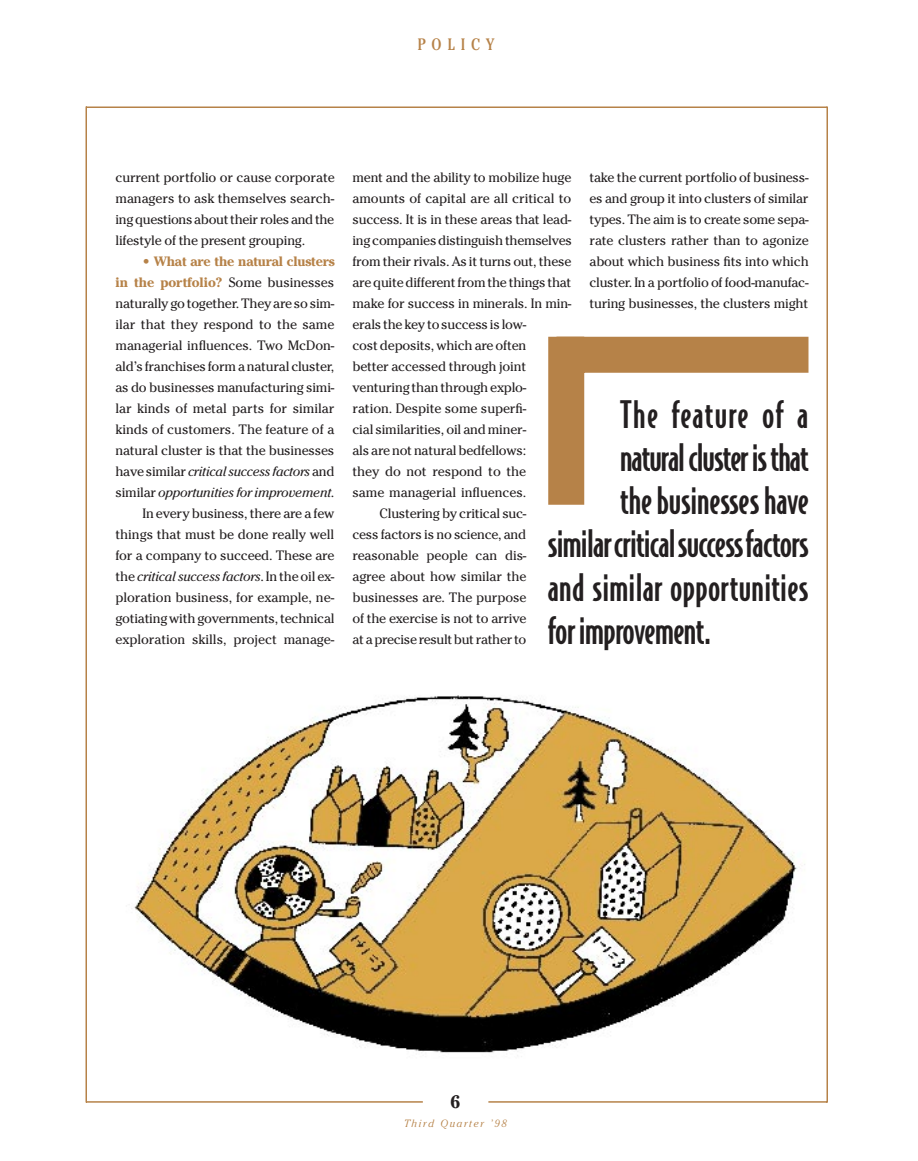
<style>
.page{position:relative;width:918px;height:1161px;background:#fff}
.page>*{position:absolute;margin:0;border:0;box-sizing:border-box;transform-origin:0 0}
.t1{font:500 36px "Bodega Sans";letter-spacing:-.01em;color:#231f20}
.t2{font:500 36px "Bodega Sans";letter-spacing:.01em;color:#231f20}
.t3{font:500 36px "Bodega Sans";letter-spacing:.035em;color:#231f20}
.t4{font:700 18px "Cheltenham";color:#231f20}
.t5{font:condensed 16.5px "Cheltenham";letter-spacing:.355em;color:#b68248}
.t6{font:13.5px/21px "Cheltenham";letter-spacing:-.015em;color:#231f20;text-align:justify}
.t7{font:italic 300 10.5px "Cheltenham";letter-spacing:.16em;color:#b68248}
.s1{font-weight:700;color:#b68248}
.s2{font-style:italic}
</style>
<div class="page">
<hr style="left:86px;top:106px;width:741px;height:2px;background:#b68248">
<hr style="left:86px;top:1101px;width:741px;height:2px;background:#b68248">
<hr style="left:86px;top:106px;width:1px;height:996px;background:#b68248">
<hr style="left:826px;top:106px;width:2px;height:996px;background:#b68248">
<svg style="left:379px;top:1101px;width:153px;height:2px"></svg>
<img style="left:131px;top:695px;width:674px;height:358px">
<div style="left:556px;top:337px;width:252px;height:36px;background:#b68248"></div>
<div style="left:548px;top:337px;width:36px;height:168px;background:#b68248"></div>
<p class="t5" style="left:418px;top:38px;width:78px">POLICY</p>
<p class="t6" style="left:116px;top:168px;width:221px">current portfolio or cause corporate managers to ask themselves search&shy;ing questions about their roles and the lifestyle of the present grouping.</p>
<p class="t6" style="left:115px;top:252px;width:221px;text-align:right"><span class="s1">• What are the natural clusters<br>in the portfolio?</span> Some businesses naturally go together. They are so sim&shy;ilar that they respond to the same managerial influences. Two McDon&shy;ald’s franchises form a natural cluster, as do businesses manufacturing simi&shy;lar kinds of metal parts for similar kinds of customers. The feature of a natural cluster is that the businesses have similar <span class="s2">critical success factors</span> and similar <span class="s2">opportunities for improvement</span>.<br>In every business, there are a few things that must be done really well for a company to succeed. These are the <span class="s2">critical success factors</span>. In the oil ex&shy;ploration business, for example, ne&shy;gotiating with governments, technical exploration skills, project manage-</p>
<p class="t6" style="left:589px;top:168px;width:221px">take the current portfolio of business&shy;es and group it into clusters of similar types. The aim is to create some sepa&shy;rate clusters rather than to agonize about which business fits into which cluster. In a portfolio of food-manufac&shy;turing businesses, the clusters might</p>
<p class="t6" style="left:352px;top:168px;width:220px">ment and the ability to mobilize huge</p>
<p class="t6" style="left:352px;top:189px;width:220px">amounts of capital are all critical to</p>
<p class="t6" style="left:352px;top:210px;width:220px">success. It is in these areas that lead-</p>
<p class="t6" style="left:352px;top:231px;width:221px">ing companies distinguish themselves</p>
<p class="t6" style="left:352px;top:252px;width:220px">from their rivals. As it turns out, these</p>
<p class="t6" style="left:352px;top:273px;width:220px">are quite different from the things that</p>
<p class="t6" style="left:352px;top:294px;width:220px">make for success in minerals. In min-</p>
<p class="t6" style="left:352px;top:315px;width:175px">erals the key to success is low-</p>
<p class="t6" style="left:352px;top:336px;width:175px">cost deposits, which are often</p>
<p class="t6" style="left:352px;top:357px;width:175px">better accessed through joint</p>
<p class="t6" style="left:352px;top:378px;width:175px">venturing than through explo-</p>
<p class="t6" style="left:352px;top:399px;width:175px">ration. Despite some superfi-</p>
<p class="t6" style="left:352px;top:420px;width:175px">cial similarities, oil and miner-</p>
<p class="t6" style="left:352px;top:441px;width:175px">als are not natural bedfellows:</p>
<p class="t6" style="left:352px;top:462px;width:175px">they do not respond to the</p>
<p class="t6" style="left:352px;top:483px;width:175px">same managerial influences.</p>
<p class="t6" style="left:379px;top:504px;width:148px">Clustering by critical suc-</p>
<p class="t6" style="left:352px;top:525px;width:175px">cess factors is no science, and</p>
<p class="t6" style="left:352px;top:546px;width:175px">reasonable people can dis-</p>
<p class="t6" style="left:352px;top:567px;width:176px">agree about how similar the</p>
<p class="t6" style="left:352px;top:588px;width:176px">businesses are. The purpose</p>
<p class="t6" style="left:352px;top:609px;width:175px">of the exercise is not to arrive</p>
<p class="t6" style="left:352px;top:630px;width:175px">at a precise result but rather to</p>
<h1 class="t3" style="left:620px;top:400px;width:190px">The feature of a</h1>
<h1 class="t1" style="left:620px;top:443px;width:190px">natural cluster is that</h1>
<h1 class="t1" style="left:620px;top:486px;width:190px">the businesses have</h1>
<h1 class="t1" style="left:548px;top:529px;width:262px">similar critical success factors</h1>
<h1 class="t2" style="left:548px;top:573px;width:262px">and similar opportunities</h1>
<h1 class="t1" style="left:548px;top:616px;width:165px">for improvement.</h1>
<h2 class="t4" style="left:451px;top:1095px;width:12px">6</h2>
<p class="t7" style="left:404px;top:1120px;width:104px">Third Quarter ’98</p>
</div>
